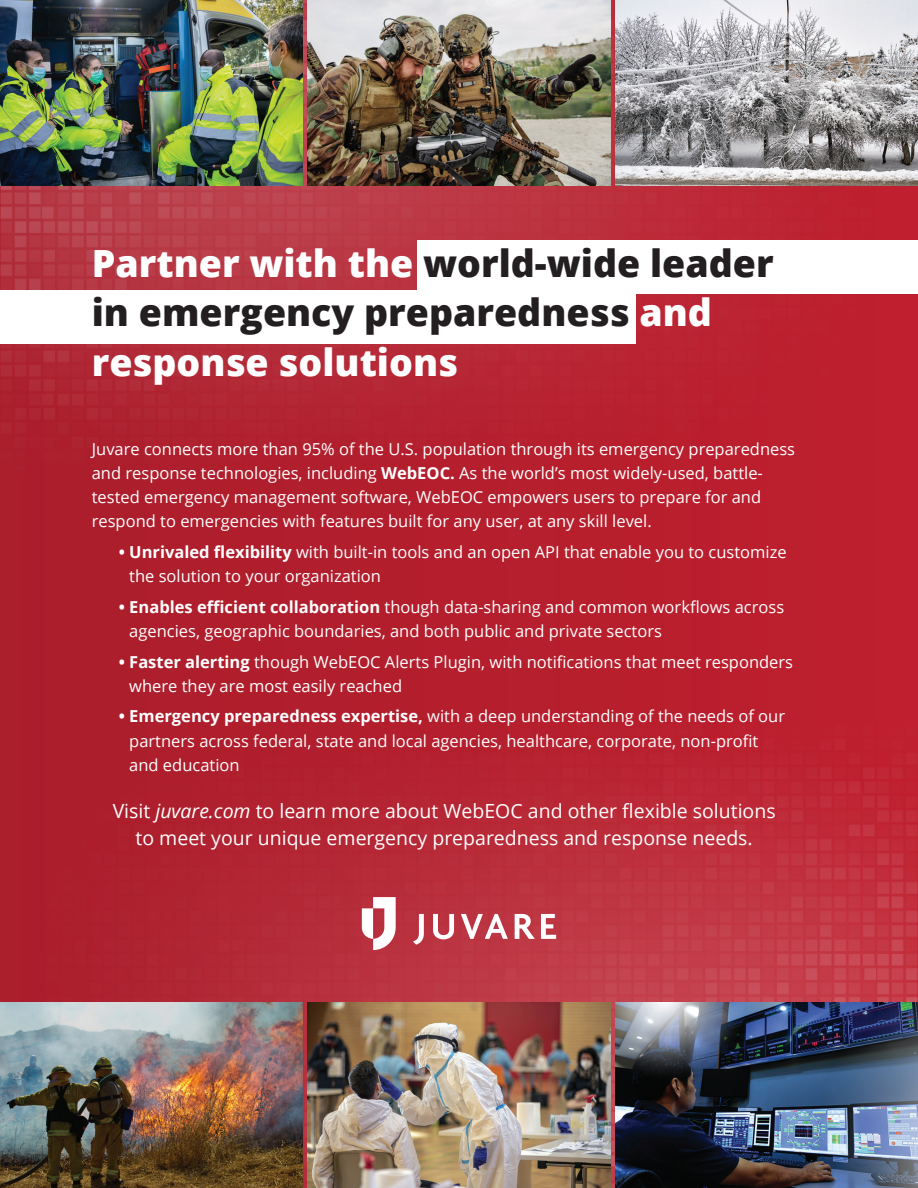
<style>
.page{position:relative;width:918px;height:1188px;background:#b41e2d}
.page>*{position:absolute;margin:0;border:0;box-sizing:border-box;transform-origin:0 0}
.t1{font:800 37.5px/49.5px "Open Sans";color:#231f20}
.t2{font:19.5px/27px "Open Sans";color:#fff;text-align:center}
.t3{font:16.5px/24px "Open Sans";color:#fff}
.s1{color:#fff}
.s2{font-weight:700}
.s3{font-style:italic}
</style>
<div class="page">
<img style="left:0;top:0;width:918px;height:482px">
<img style="left:0;top:705px;width:918px;height:483px">
<img style="left:0;top:1003px;width:302px;height:185px">
<img style="left:0;top:0;width:302px;height:185px">
<img style="left:308px;top:1003px;width:302px;height:185px">
<img style="left:308px;top:0;width:302px;height:185px">
<img style="left:616px;top:1003px;width:302px;height:185px">
<img style="left:616px;top:0;width:302px;height:185px">
<svg style="left:413px;top:914px;width:11px;height:31px"></svg>
<svg style="left:433px;top:914px;width:21px;height:25px"></svg>
<svg style="left:515px;top:914px;width:20px;height:25px"></svg>
<svg style="left:541px;top:914px;width:15px;height:25px"></svg>
<svg style="left:461px;top:914px;width:47px;height:25px"></svg>
<svg style="left:362px;top:897px;width:34px;height:53px"></svg>
<div style="left:418px;top:240px;width:500px;height:54px;background:#fff"></div>
<div style="left:0;top:290px;width:636px;height:54px;background:#fff"></div>
<h1 class="t1" style="left:92px;top:237px;width:683px"><span class="s1">Partner with the</span> world-wide leader in emergency preparedness <span class="s1">and response solutions</span></h1>
<p class="t3" style="left:92px;top:437px;width:705px">Juvare connects more than 95% of the U.S. population through its emergency preparedness and response technologies, including <span class="s2">WebEOC.</span> As the world’s most widely-used, battle&shy;tested emergency management software, WebEOC empowers users to prepare for and respond to emergencies with features built for any user, at any skill level.</p>
<p class="t3" style="left:129px;top:540px;width:659px;text-indent:-10px"><span class="s2">• Unrivaled flexibility</span> with built-in tools and an open API that enable you to customize the solution to your organization</p>
<p class="t3" style="left:129px;top:595px;width:656px;text-indent:-10px"><span class="s2">• Enables efficient collaboration</span> though data-sharing and common workflows across agencies, geographic boundaries, and both public and private sectors</p>
<p class="t3" style="left:129px;top:649px;width:665px;text-indent:-10px"><span class="s2">• Faster alerting</span> though WebEOC Alerts Plugin, with notifications that meet responders where they are most easily reached</p>
<p class="t3" style="left:129px;top:704px;width:657px;text-indent:-10px"><span class="s2">• Emergency preparedness expertise,</span> with a deep understanding of the needs of our partners across federal, state and local agencies, healthcare, corporate, non-profit and education</p>
<p class="t2" style="left:113px;top:797px;width:665px">Visit <span class="s3">juvare.com</span> to learn more about WebEOC and other flexible solutions to meet your unique emergency preparedness and response needs.</p>
</div>
